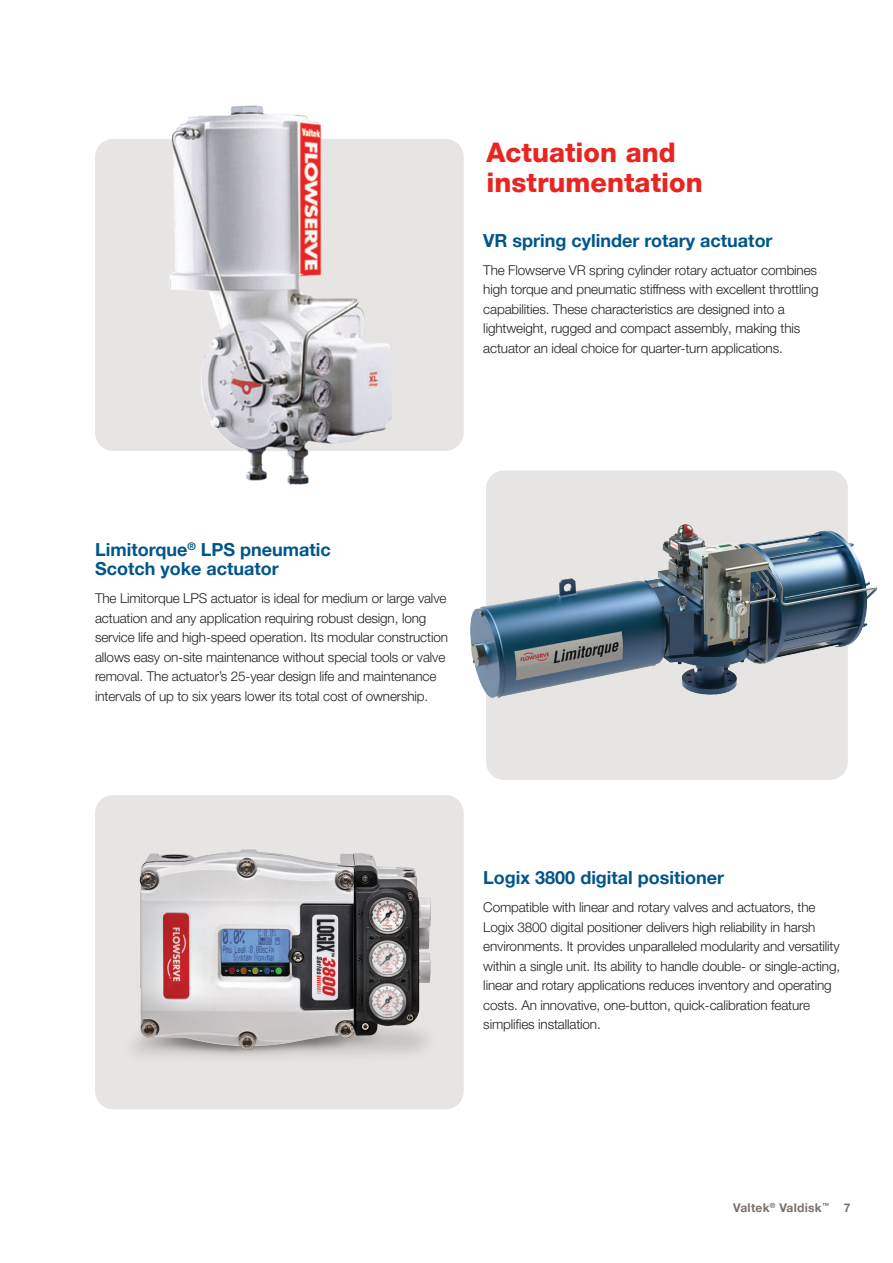
<style>
.page{position:relative;width:893px;height:1263px;background:#fff}
.page>*{position:absolute;margin:0;border:0;box-sizing:border-box;transform-origin:0 0}
.Headline_Level_1__red{font:800 27px/30px "Helvetica Neue LT Pro";color:#e72621}
.Subhead_Level_1__blue{font:700 18px/19.5px "Helvetica Neue LT Pro";color:#00568a}
.Body_copy{font:300 13.5px/19.5px "Helvetica Neue LT Pro";letter-spacing:-.01em;color:#231f20}
.t1{font:700 12px "Helvetica Neue LT Pro";letter-spacing:.025em;color:#79716c}
</style>
<div class="page">
<div style="left:95px;top:795px;width:369px;height:314px;background:#e7e5e3;border-radius:18px"></div>
<div style="left:486px;top:470px;width:362px;height:310px;background:#e7e5e3;border-radius:18px"></div>
<img style="left:95px;top:105px;width:369px;height:380px">
<img style="left:134px;top:849px;width:330px;height:245px">
<img style="left:470px;top:524px;width:408px;height:174px">
<p class="Headline_Level_1__red" style="left:487px;top:138px;width:218px">Actuation and instrumentation</p>
<p class="Subhead_Level_1__blue" style="left:483px;top:230px;width:291px">VR spring cylinder rotary actuator</p>
<p class="Body_copy" style="left:483px;top:260px;width:337px">The Flowserve VR spring cylinder rotary actuator combines high torque and pneumatic stiffness with excellent throttling capabilities. These characteristics are designed into a lightweight, rugged and compact assembly, making this actuator an ideal choice for quarter-turn applications.</p>
<p class="Subhead_Level_1__blue" style="left:95px;top:539px;width:237px">Limitorque<sup>®</sup> LPS pneumatic<br>Scotch yoke actuator</p>
<p class="Body_copy" style="left:95px;top:588px;width:354px">The Limitorque LPS actuator is ideal for medium or large valve actuation and any application requiring robust design, long service life and high-speed operation. Its modular construction allows easy on-site maintenance without special tools or valve removal. The actuator’s 25-year design life and maintenance intervals of up to six years lower its total cost of ownership.</p>
<p class="Subhead_Level_1__blue" style="left:483px;top:867px;width:242px">Logix 3800 digital positioner</p>
<p class="Body_copy" style="left:483px;top:897px;width:358px">Compatible with linear and rotary valves and actuators, the Logix 3800 digital positioner delivers high reliability in harsh environments. It provides unparalleled modularity and versatility within a single unit. Its ability to handle double- or single-acting, linear and rotary applications reduces inventory and operating costs. An innovative, one-button, quick-calibration feature simplifies installation.</p>
<p class="t1" style="left:733px;top:1201px;width:119px">Valtek<sup>®</sup> Valdisk<sup>™</sup> 7</p>
</div>
